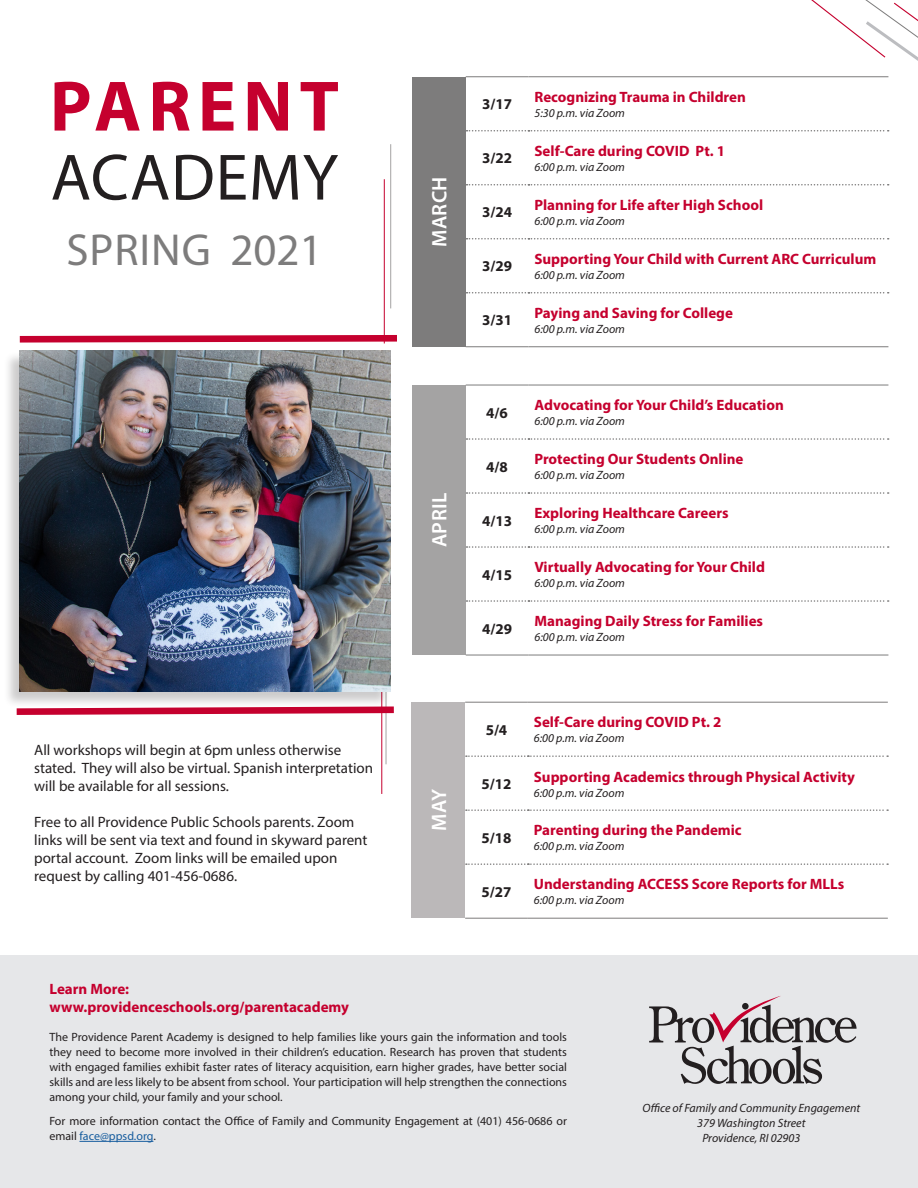
<style>
.page{position:relative;width:918px;height:1188px;background:#fff}
.page>*{position:absolute;margin:0;border:0;box-sizing:border-box;transform-origin:0 0}
.t1{font:700 72px "Myriad Pro";letter-spacing:.095em;color:#c5002e}
.t2{font:66px "Myriad Pro";letter-spacing:.01em;color:#231f20}
.t3{font:45px "Myriad Pro";letter-spacing:.02em;color:#7d7c7c}
.month{font:600 21px "Myriad Pro";letter-spacing:.02em;color:#fff}
.Course_Title{font:700 15px "Myriad Pro";color:#c5002e}
.Course_Title-2{font:15px/18px "Myriad Pro";color:#231f20}
.Course_Date{font:700 15px "Myriad Pro";color:#231f20}
.t4{font:12px/15px "Myriad Pro";color:#231f20;text-align:justify}
.Course_Time{font:italic 12px "Myriad Pro";color:#231f20}
.Course_Title-3{font:italic 12px "Myriad Pro";color:#231f20}
.s1{color:#175d9e}
</style>
<div class="page">
<div style="left:411px;top:702px;width:54px;height:216px;background:#bbb8b9"></div>
<hr style="left:465px;top:702px;width:63px;height:1px;background:#7d7c7c">
<hr style="left:528px;top:702px;width:360px;height:1px;background:#7d7c7c">
<svg style="left:466px;top:755px;width:422px;height:2px"></svg>
<svg style="left:466px;top:809px;width:422px;height:2px"></svg>
<svg style="left:466px;top:863px;width:422px;height:2px"></svg>
<hr style="left:465px;top:918px;width:63px;height:1px;background:#7d7c7c">
<hr style="left:528px;top:918px;width:360px;height:1px;background:#7d7c7c">
<div style="left:412px;top:77px;width:54px;height:270px;background:#7d7c7c"></div>
<hr style="left:466px;top:76px;width:62px;height:1px;background:#7d7c7c">
<hr style="left:528px;top:76px;width:360px;height:1px;background:#7d7c7c">
<hr style="left:466px;top:346px;width:62px;height:1px;background:#7d7c7c">
<hr style="left:528px;top:346px;width:360px;height:1px;background:#7d7c7c">
<svg style="left:466px;top:130px;width:423px;height:2px"></svg>
<svg style="left:466px;top:184px;width:423px;height:2px"></svg>
<svg style="left:466px;top:238px;width:423px;height:2px"></svg>
<svg style="left:466px;top:292px;width:423px;height:2px"></svg>
<div style="left:412px;top:385px;width:54px;height:270px;background:#a4a3a3"></div>
<hr style="left:466px;top:385px;width:62px;height:1px;background:#7d7c7c">
<hr style="left:528px;top:385px;width:360px;height:1px;background:#7d7c7c">
<svg style="left:466px;top:438px;width:423px;height:2px"></svg>
<svg style="left:466px;top:492px;width:423px;height:2px"></svg>
<svg style="left:466px;top:546px;width:423px;height:2px"></svg>
<svg style="left:466px;top:600px;width:423px;height:2px"></svg>
<hr style="left:466px;top:655px;width:62px;height:1px;background:#7d7c7c">
<hr style="left:528px;top:655px;width:360px;height:1px;background:#7d7c7c">
<svg style="left:759px;top:0;width:159px;height:78px"></svg>
<hr style="left:390px;top:144px;width:1px;height:164px;background:#a4a3a3">
<hr style="left:386px;top:600px;width:1px;height:164px;background:#a4a3a3">
<hr style="left:384px;top:179px;width:1px;height:164px;background:#c5002e">
<hr style="left:382px;top:630px;width:1px;height:164px;background:#c5002e">
<div style="left:4px;top:351px;width:387px;height:357px;background:#231f20;opacity:.23"></div>
<img style="left:20px;top:350px;width:371px;height:341px">
<svg style="left:19px;top:332px;width:378px;height:12px"></svg>
<svg style="left:10px;top:703px;width:384px;height:15px"></svg>
<div style="left:0;top:956px;width:918px;height:232px;background:#e6e7e9"></div>
<svg style="left:649px;top:996px;width:208px;height:88px"></svg>
<hr style="left:79px;top:1141px;width:74px;height:1px;background:#175d9e">
<p class="t1" style="left:50px;top:59px;width:291px">PARENT</p>
<p class="t2" style="left:51px;top:137px;width:289px">ACADEMY</p>
<p class="t3" style="left:67px;top:222px;width:258px">SPRING 2021</p>
<p class="Course_Title-2" style="left:34px;top:740px;width:340px">All workshops will begin at 6pm unless otherwise stated. They will also be virtual. Spanish interpretation will be available for all sessions.</p>
<p class="Course_Title-2" style="left:34px;top:812px;width:335px">Free to all Providence Public Schools parents. Zoom links will be sent via text and found in skyward parent portal account. Zoom links will be emailed upon request by calling 401-456-0686.</p>
<p class="Course_Title" style="left:50px;top:979px;width:81px">Learn More:</p>
<p class="Course_Title" style="left:50px;top:997px;width:301px">www.providenceschools.org/parentacademy</p>
<p class="month" style="left:426px;top:247px;width:72px;rotate:-90deg">MARCH</p>
<p class="month" style="left:426px;top:547px;width:56px;rotate:-90deg">APRIL</p>
<p class="month" style="left:426px;top:831px;width:43px;rotate:-90deg">MAY</p>
<p class="Course_Date" style="left:482px;top:95px;width:31px">3/17</p>
<p class="Course_Title" style="left:534px;top:87px;width:213px">Recognizing Trauma in Children</p>
<p class="Course_Title-3" style="left:534px;top:105px;width:92px">5:30 p.m. via Zoom</p>
<p class="Course_Date" style="left:482px;top:149px;width:31px">3/22</p>
<p class="Course_Title" style="left:534px;top:141px;width:192px">Self-Care during COVID Pt. 1</p>
<p class="Course_Time" style="left:534px;top:159px;width:92px">6:00 p.m. via Zoom</p>
<p class="Course_Date" style="left:482px;top:203px;width:31px">3/24</p>
<p class="Course_Title" style="left:534px;top:195px;width:230px">Planning for Life after High School</p>
<p class="Course_Time" style="left:534px;top:213px;width:92px">6:00 p.m. via Zoom</p>
<p class="Course_Date" style="left:482px;top:257px;width:31px">3/29</p>
<p class="Course_Title" style="left:534px;top:249px;width:343px">Supporting Your Child with Current ARC Curriculum</p>
<p class="Course_Time" style="left:534px;top:267px;width:92px">6:00 p.m. via Zoom</p>
<p class="Course_Date" style="left:482px;top:311px;width:31px">3/31</p>
<p class="Course_Title" style="left:534px;top:303px;width:200px">Paying and Saving for College</p>
<p class="Course_Time" style="left:534px;top:321px;width:92px">6:00 p.m. via Zoom</p>
<p class="Course_Date" style="left:486px;top:403px;width:23px">4/6</p>
<p class="Course_Title" style="left:534px;top:395px;width:251px">Advocating for Your Child’s Education</p>
<p class="Course_Time" style="left:534px;top:414px;width:92px">6:00 p.m. via Zoom</p>
<p class="Course_Date" style="left:486px;top:457px;width:23px">4/8</p>
<p class="Course_Title" style="left:534px;top:449px;width:211px">Protecting Our Students Online</p>
<p class="Course_Time" style="left:534px;top:468px;width:92px">6:00 p.m. via Zoom</p>
<p class="Course_Date" style="left:482px;top:511px;width:31px">4/13</p>
<p class="Course_Title" style="left:534px;top:503px;width:196px">Exploring Healthcare Careers</p>
<p class="Course_Time" style="left:534px;top:522px;width:92px">6:00 p.m. via Zoom</p>
<p class="Course_Date" style="left:482px;top:565px;width:31px">4/15</p>
<p class="Course_Title" style="left:534px;top:557px;width:232px">Virtually Advocating for Your Child</p>
<p class="Course_Time" style="left:534px;top:576px;width:92px">6:00 p.m. via Zoom</p>
<p class="Course_Date" style="left:482px;top:619px;width:31px">4/29</p>
<p class="Course_Title" style="left:534px;top:611px;width:230px">Managing Daily Stress for Families</p>
<p class="Course_Time" style="left:534px;top:630px;width:92px">6:00 p.m. via Zoom</p>
<p class="Course_Date" style="left:486px;top:720px;width:23px">5/4</p>
<p class="Course_Title" style="left:534px;top:712px;width:189px">Self-Care during COVID Pt. 2</p>
<p class="Course_Time" style="left:534px;top:731px;width:92px">6:00 p.m. via Zoom</p>
<p class="Course_Date" style="left:482px;top:774px;width:31px">5/12</p>
<p class="Course_Title" style="left:534px;top:768px;width:323px">Supporting Academics through Physical Activity</p>
<p class="Course_Time" style="left:534px;top:786px;width:92px">6:00 p.m. via Zoom</p>
<p class="Course_Date" style="left:482px;top:828px;width:31px">5/18</p>
<p class="Course_Title" style="left:534px;top:820px;width:209px">Parenting during the Pandemic</p>
<p class="Course_Time" style="left:534px;top:839px;width:92px">6:00 p.m. via Zoom</p>
<p class="Course_Date" style="left:482px;top:882px;width:31px">5/27</p>
<p class="Course_Title" style="left:534px;top:874px;width:312px">Understanding ACCESS Score Reports for MLLs</p>
<p class="Course_Time" style="left:534px;top:893px;width:92px">6:00 p.m. via Zoom</p>
<p class="t4" style="left:50px;top:1029px;width:519px">The Providence Parent Academy is designed to help families like yours gain the information and tools they need to become more involved in their children’s education. Research has proven that students with engaged families exhibit faster rates of literacy acquisition, earn higher grades, have better social skills and are less likely to be absent from school. Your participation will help strengthen the connections among your child, your family and your school.</p>
<p class="t4" style="left:50px;top:1113px;width:519px">For more information contact the Office of Family and Community Engagement at (401) 456-0686 or email <span class="s1">face@ppsd.org</span>.</p>
<p class="Course_Time" style="left:642px;top:1101px;width:219px">Office of Family and Community Engagement</p>
<p class="Course_Time" style="left:697px;top:1116px;width:110px">379 Washington Street</p>
<p class="Course_Time" style="left:702px;top:1131px;width:99px">Providence, RI 02903</p>
</div>
